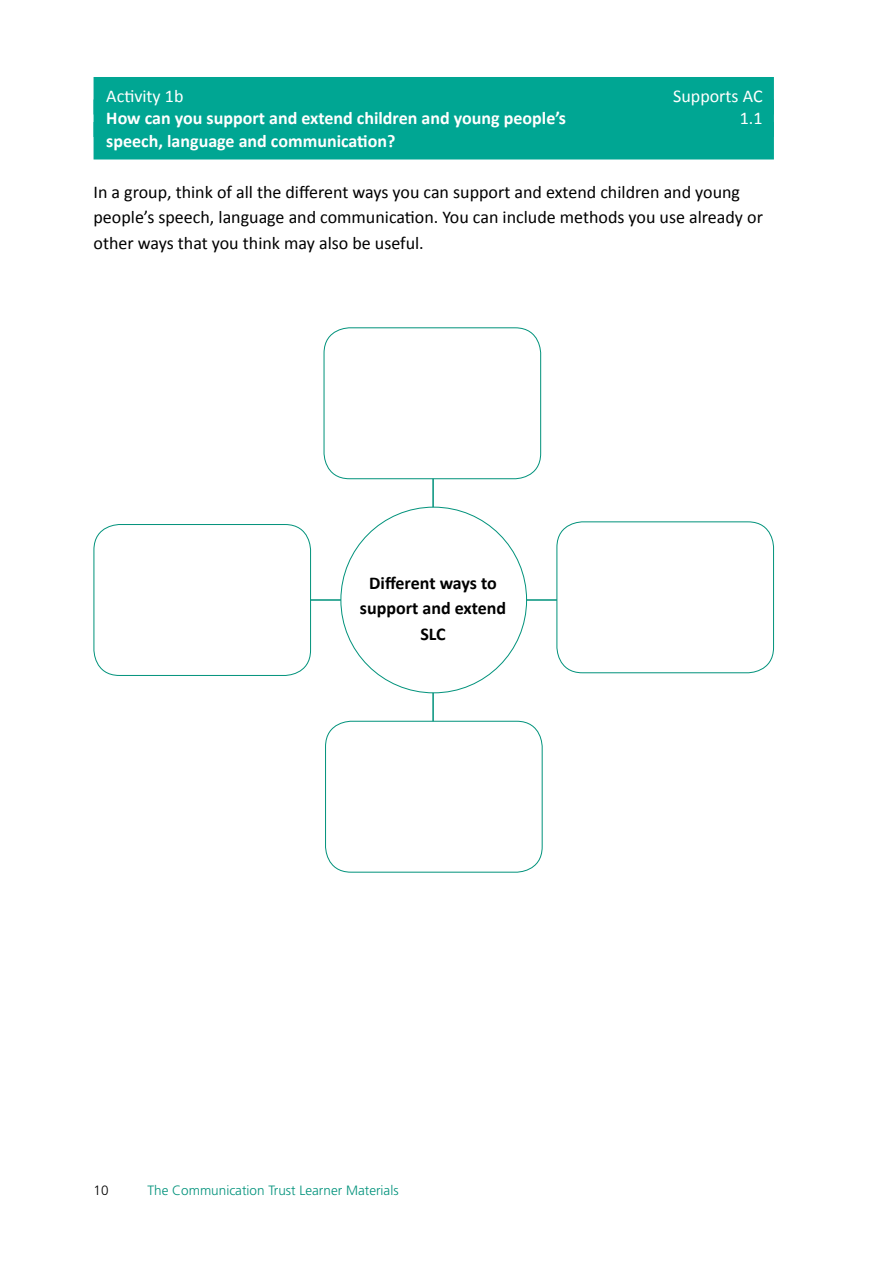
<style>
.page{position:relative;width:893px;height:1263px;background:#fff}
.page>*{position:absolute;margin:0;border:0;box-sizing:border-box;transform-origin:0 0}
.t1{font:18px/25.5px "Calibri";color:#000}
.t2{font:700 18px "Calibri";color:#fff}
.t3{font:700 18px/25.5px "Calibri";color:#000;text-align:center}
.t4{font:18px "Calibri";color:#fff}
.t5{font:300 13.5px "Frutiger";color:#00927b}
.t6{font:300 13.5px "Frutiger";color:#000}
</style>
<div class="page">
<div style="left:94px;top:77px;width:680px;height:37px;background:#00a693"></div>
<div style="left:94px;top:99px;width:680px;height:38px;background:#00a693"></div>
<div style="left:94px;top:122px;width:680px;height:37px;background:#00a693"></div>
<hr style="left:432px;top:446px;width:2px;height:308px;background:#00927b">
<hr style="left:284px;top:599px;width:308px;height:2px;background:#00927b">
<div style="left:341px;top:507px;width:186px;height:186px;background:#fff;border-radius:50%"></div>
<div style="left:324px;top:328px;width:217px;height:151px;background:#fff;border-radius:26px"></div>
<div style="left:324px;top:327px;width:217px;height:152px;border:1px solid #00927b;border-radius:26px"></div>
<div style="left:557px;top:522px;width:216px;height:151px;background:#fff;border-radius:26px"></div>
<div style="left:556px;top:521px;width:218px;height:152px;border:1px solid #00927b;border-radius:26px"></div>
<div style="left:326px;top:721px;width:216px;height:151px;background:#fff;border-radius:26px"></div>
<div style="left:325px;top:721px;width:218px;height:151px;border:1px solid #00927b;border-radius:26px"></div>
<div style="left:94px;top:524px;width:217px;height:151px;background:#fff;border-radius:26px"></div>
<div style="left:94px;top:524px;width:217px;height:152px;border:1px solid #00927b;border-radius:26px"></div>
<p class="t4" style="left:106px;top:85px;width:79px">Activity 1b</p>
<p class="t4" style="left:673px;top:85px;width:91px">Supports AC</p>
<p class="t2" style="left:106px;top:107px;width:461px">How can you support and extend children and young people’s</p>
<p class="t4" style="left:740px;top:107px;width:24px">1.1</p>
<p class="t2" style="left:106px;top:130px;width:291px">speech, language and communication?</p>
<p class="t1" style="left:94px;top:178px;width:671px">In a group, think of all the different ways you can support and extend children and young people’s speech, language and communication. You can include methods you use already or other ways that you think may also be useful.</p>
<p class="t3" style="left:360px;top:569px;width:148px">Different ways to support and extend<br>SLC</p>
<p class="t6" style="left:94px;top:1182px;width:17px">10</p>
<p class="t5" style="left:148px;top:1182px;width:253px">The Communication Trust Learner Materials</p>
</div>
